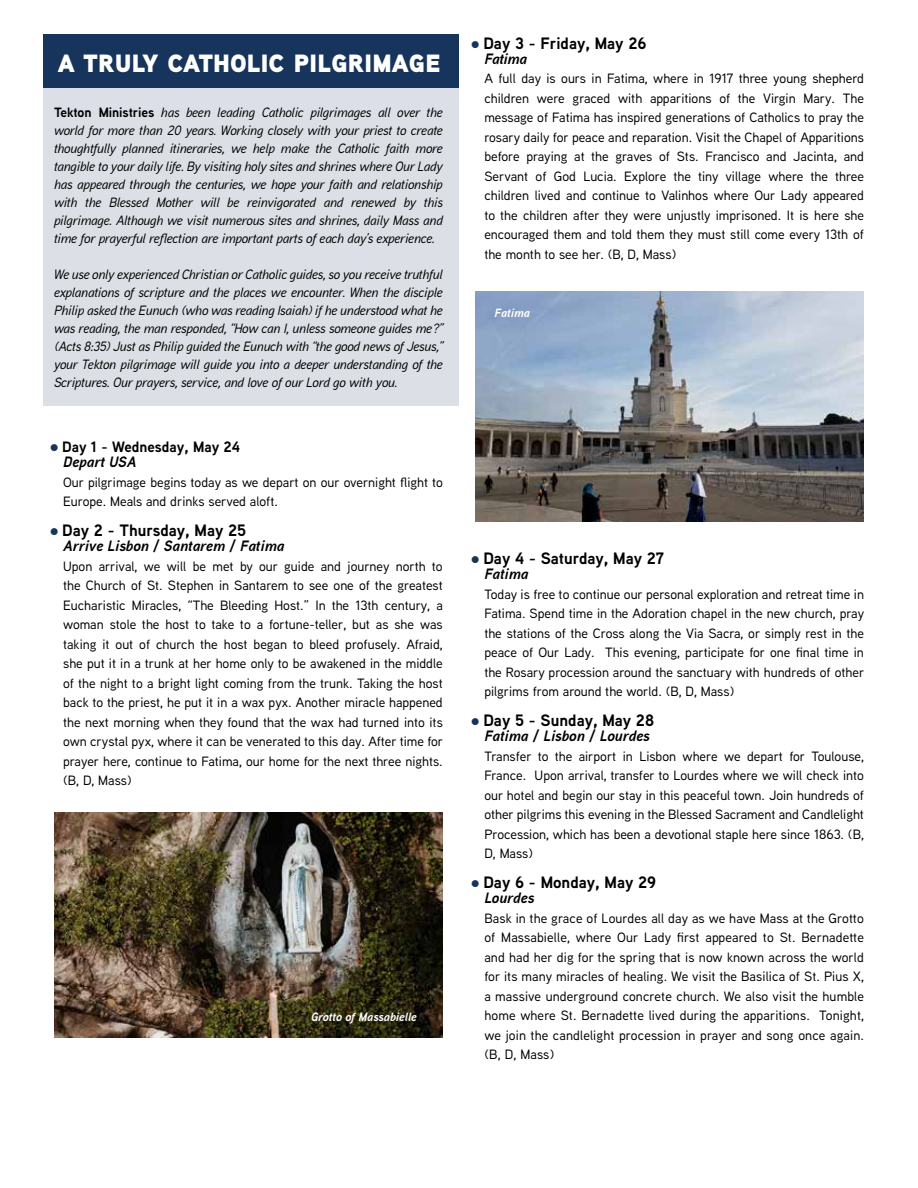
<style>
.page{position:relative;width:918px;height:1188px;background:#fff}
.page>*{position:absolute;margin:0;border:0;box-sizing:border-box;transform-origin:0 0}
.t1{font:900 33px "Aaux Next";letter-spacing:-.03em;color:#fff}
.t2{font:700 16.5px "Aaux Next";color:#000}
.t3{font:italic 700 15px "Aaux Next";color:#000}
.t4{font:700 15px/15px "Aaux Next";color:#000}
.t5{font:500 13.5px/19.5px "Aaux Next";color:#000;text-align:justify}
.t6{font:italic 500 13.5px/18px "Aaux Next";letter-spacing:-.01em;color:#000;text-align:justify}
.t7{font:italic 700 12px "Aaux Next";color:#fff}
.s1{font-weight:700;font-style:normal}
.s2{color:#17345c}
.s3{font-style:italic}
</style>
<div class="page">
<div style="left:43px;top:88px;width:416px;height:318px;background:#dce0e6"></div>
<div style="left:43px;top:34px;width:416px;height:54px;background:#17345c"></div>
<img style="left:54px;top:812px;width:389px;height:226px">
<img style="left:475px;top:292px;width:389px;height:229px">
<h1 class="t1" style="left:57px;top:37px;width:385px">a truly catholic pilgrimage</h1>
<p class="t6" style="left:54px;top:103px;width:390px"><span class="s1">Tekton Ministries</span> has been leading Catholic pilgrimages all over the world for more than 20 years. Working closely with your priest to create thoughtfully planned itineraries, we help make the Catholic faith more tangible to your daily life. By visiting holy sites and shrines where Our Lady has appeared through the centuries, we hope your faith and relationship with the Blessed Mother will be reinvigorated and renewed by this pilgrimage. Although we visit numerous sites and shrines, daily Mass and time for prayerful reflection are important parts of each day’s experience.</p>
<p class="t6" style="left:54px;top:265px;width:390px">We use only experienced Christian or Catholic guides, so you receive truthful explanations of scripture and the places we encounter. When the disciple Philip asked the Eunuch (who was reading Isaiah) if he understood what he was reading, the man responded, “How can I, unless someone guides me?” (Acts 8:35) Just as Philip guided the Eunuch with “the good news of Jesus,” your Tekton pilgrimage will guide you into a deeper understanding of the Scriptures. Our prayers, service, and love of our Lord go with you.</p>
<p class="t4" style="left:63px;top:439px;width:178px;text-indent:-14px"><span class="s2">●</span> Day 1 - Wednesday, May 24<br><span class="s3">Depart USA</span></p>
<p class="t5" style="left:63px;top:472px;width:381px">Our pilgrimage begins today as we depart on our overnight flight to<br>Europe. Meals and drinks served aloft.</p>
<p class="t2" style="left:50px;top:519px;width:198px"><span class="s2">●</span> Day 2 - Thursday, May 25</p>
<p class="t3" style="left:63px;top:535px;width:223px">Arrive Lisbon / Santarem / Fatima</p>
<p class="t5" style="left:63px;top:556px;width:381px">Upon arrival, we will be met by our guide and journey north to the Church of St. Stephen in Santarem to see one of the greatest Eucharistic Miracles, “The Bleeding Host.” In the 13th century, a woman stole the host to take to a fortune-teller, but as she was taking it out of church the host began to bleed profusely. Afraid, she put it in a trunk at her home only to be awakened in the middle of the night to a bright light coming from the trunk. Taking the host back to the priest, he put it in a wax pyx. Another miracle happened the next morning when they found that the wax had turned into its own crystal pyx, where it can be venerated to this day. After time for prayer here, continue to Fatima, our home for the next three nights. (B, D, Mass)</p>
<p class="t7" style="left:311px;top:1008px;width:107px">Grotto of Massabielle</p>
<p class="t2" style="left:471px;top:31px;width:177px"><span class="s2">●</span> Day 3 - Friday, May 26</p>
<p class="t3" style="left:484px;top:48px;width:44px">Fatima</p>
<p class="t5" style="left:484px;top:68px;width:381px">A full day is ours in Fatima, where in 1917 three young shepherd children were graced with apparitions of the Virgin Mary. The message of Fatima has inspired generations of Catholics to pray the rosary daily for peace and reparation. Visit the Chapel of Apparitions before praying at the graves of Sts. Francisco and Jacinta, and Servant of God Lucia. Explore the tiny village where the three children lived and continue to Valinhos where Our Lady appeared to the children after they were unjustly imprisoned. It is here she encouraged them and told them they must still come every 13th of the month to see her. (B, D, Mass)</p>
<p class="t7" style="left:495px;top:305px;width:37px">Fatima</p>
<p class="t2" style="left:471px;top:547px;width:195px"><span class="s2">●</span> Day 4 - Saturday, May 27</p>
<p class="t3" style="left:484px;top:564px;width:46px">Fatima</p>
<p class="t5" style="left:484px;top:584px;width:381px">Today is free to continue our personal exploration and retreat time in Fatima. Spend time in the Adoration chapel in the new church, pray the stations of the Cross along the Via Sacra, or simply rest in the peace of Our Lady. This evening, participate for one final time in the Rosary procession around the sanctuary with hundreds of other pilgrims from around the world. (B, D, Mass)</p>
<p class="t2" style="left:471px;top:709px;width:185px"><span class="s2">●</span> Day 5 - Sunday, May 28</p>
<p class="t3" style="left:484px;top:726px;width:167px">Fatima / Lisbon / Lourdes</p>
<p class="t5" style="left:484px;top:746px;width:381px">Transfer to the airport in Lisbon where we depart for Toulouse, France. Upon arrival, transfer to Lourdes where we will check into our hotel and begin our stay in this peaceful town. Join hundreds of other pilgrims this evening in the Blessed Sacrament and Candlelight Procession, which has been a devotional staple here since 1863. (B, D, Mass)</p>
<p class="t2" style="left:471px;top:871px;width:187px"><span class="s2">●</span> Day 6 - Monday, May 29</p>
<p class="t3" style="left:484px;top:888px;width:52px">Lourdes</p>
<p class="t5" style="left:484px;top:908px;width:381px">Bask in the grace of Lourdes all day as we have Mass at the Grotto of Massabielle, where Our Lady first appeared to St. Bernadette and had her dig for the spring that is now known across the world for its many miracles of healing. We visit the Basilica of St. Pius X, a massive underground concrete church. We also visit the humble home where St. Bernadette lived during the apparitions. Tonight, we join the candlelight procession in prayer and song once again. (B, D, Mass)</p>
</div>
